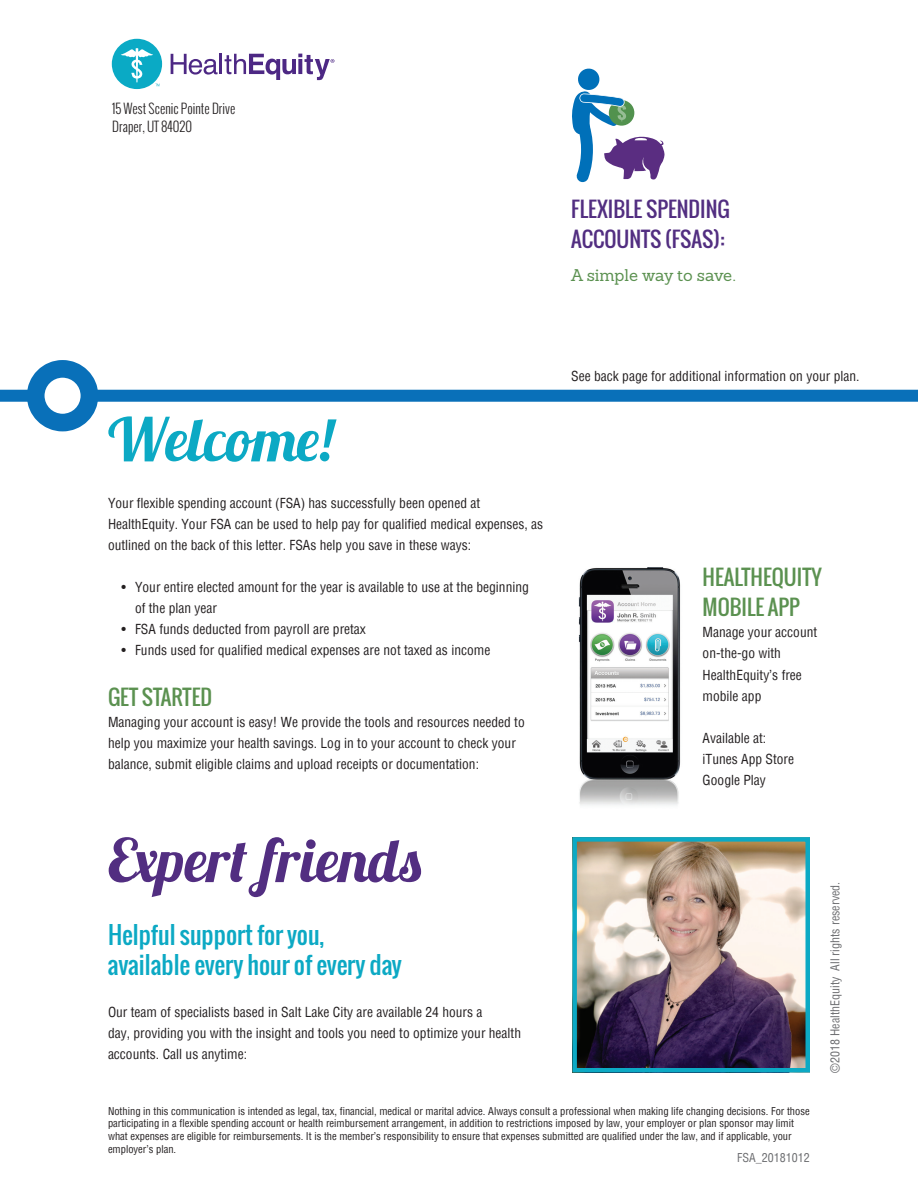
<style>
.page{position:relative;width:918px;height:1188px;background:#fff}
.page>*{position:absolute;margin:0;border:0;box-sizing:border-box;transform-origin:0 0}
.t1{font:60px "Lobster 1.3";color:#522e81}
.t2{font:60px "Lobster 1.3";color:#0ca9c4}
.t3{font:24px/30px "Oswald";color:#0ca9c4}
.t4{font:21px/30px "Oswald";color:#5b9150}
.t5{font:21px/30px "Oswald";color:#522e81}
.t6{font:16.5px "Sanchez Slab";color:#5b9150}
.t7{font:condensed 13.5px/21px "Helvetica";color:#231f20}
.t8{font:300 13.5px/18.5px "Oswald";color:#231f20;scale:.96 1}
.t9{font:condensed 12px "Helvetica";color:#6c6d70}
.t10{font:condensed 10.5px/12.6px "Helvetica";color:#231f20}
</style>
<div class="page">
<img style="left:577px;top:842px;width:228px;height:226px">
<div style="left:572px;top:837px;width:238px;height:236px;border:4px solid #0ca9c4"></div>
<div style="left:0;top:390px;width:918px;height:12px;background:#0970b9"></div>
<div style="left:36px;top:369px;width:53px;height:54px;background:#fff;border-radius:50%"></div>
<div style="left:27px;top:360px;width:71px;height:71px;border:18px solid #0970b9;border-radius:50%"></div>
<img style="left:578px;top:567px;width:103px;height:238px">
<svg style="left:572px;top:68px;width:93px;height:114px"></svg>
<svg style="left:171px;top:54px;width:47px;height:21px"></svg>
<hr style="left:220px;top:54px;width:2px;height:20px;background:#4d2884">
<svg style="left:225px;top:54px;width:109px;height:26px"></svg>
<div style="left:112px;top:39px;width:50px;height:50px;background:#0aaac5;border-radius:50%"></div>
<svg style="left:121px;top:48px;width:39px;height:38px"></svg>
<p class="t8" style="left:112px;top:99px;width:130px">15 West Scenic Pointe Drive<br>Draper, UT 84020</p>
<p class="t5" style="left:571px;top:194px;width:160px">FLEXIBLE SPENDING<br>ACCOUNTS (FSAS):</p>
<p class="t6" style="left:571px;top:264px;width:166px">A simple way to save.</p>
<p class="t2" style="left:108px;top:401px;width:227px">Welcome!</p>
<p class="t7" style="left:108px;top:492px;width:437px">Your flexible spending account (FSA) has successfully been opened at<br>HealthEquity. Your FSA can be used to help pay for qualified medical expenses, as outlined on the back of this letter. FSAs help you save in these ways:</p>
<p class="t7" style="left:135px;top:576px;width:395px;text-indent:-14px">• Your entire elected amount for the year is available to use at the beginning of the plan year</p>
<p class="t7" style="left:122px;top:618px;width:246px">• FSA funds deducted from payroll are pretax</p>
<p class="t7" style="left:122px;top:639px;width:370px">• Funds used for qualified medical expenses are not taxed as income</p>
<p class="t4" style="left:108px;top:681px;width:106px">GET STARTED</p>
<p class="t7" style="left:108px;top:711px;width:418px">Managing your account is easy! We provide the tools and resources needed to help you maximize your health savings. Log in to your account to check your balance, submit eligible claims and upload receipts or documentation:</p>
<p class="t1" style="left:108px;top:822px;width:316px">Expert friends</p>
<p class="t3" style="left:108px;top:919px;width:295px">Helpful support for you, available every hour of every day</p>
<p class="t7" style="left:108px;top:1001px;width:415px">Our team of specialists based in Salt Lake City are available 24 hours a<br>day, providing you with the insight and tools you need to optimize your health accounts. Call us anytime:</p>
<p class="t7" style="left:571px;top:365px;width:290px">See back page for additional information on your plan.</p>
<p class="t4" style="left:703px;top:562px;width:121px">HEALTHEQUITY<br>MOBILE APP</p>
<p class="t7" style="left:703px;top:622px;width:116px">Manage your account on-the-go with<br>HealthEquity’s free mobile app</p>
<p class="t7" style="left:703px;top:727px;width:65px">Available at:</p>
<p class="t7" style="left:703px;top:748px;width:93px">iTunes App Store</p>
<p class="t7" style="left:703px;top:769px;width:65px">Google Play</p>
<p class="t9" style="left:827px;top:1073px;width:192px;rotate:-90deg">©2018 HealthEquity All rights reserved.</p>
<p class="t10" style="left:108px;top:1105px;width:703px">Nothing in this communication is intended as legal, tax, financial, medical or marital advice. Always consult a professional when making life changing decisions. For those participating in a flexible spending account or health reimbursement arrangement, in addition to restrictions imposed by law, your employer or plan sponsor may limit what expenses are eligible for reimbursements. It is the member’s responsibility to ensure that expenses submitted are qualified under the law, and if applicable, your employer’s plan.</p>
<p class="t9" style="left:737px;top:1150px;width:74px">FSA_20181012</p>
</div>
